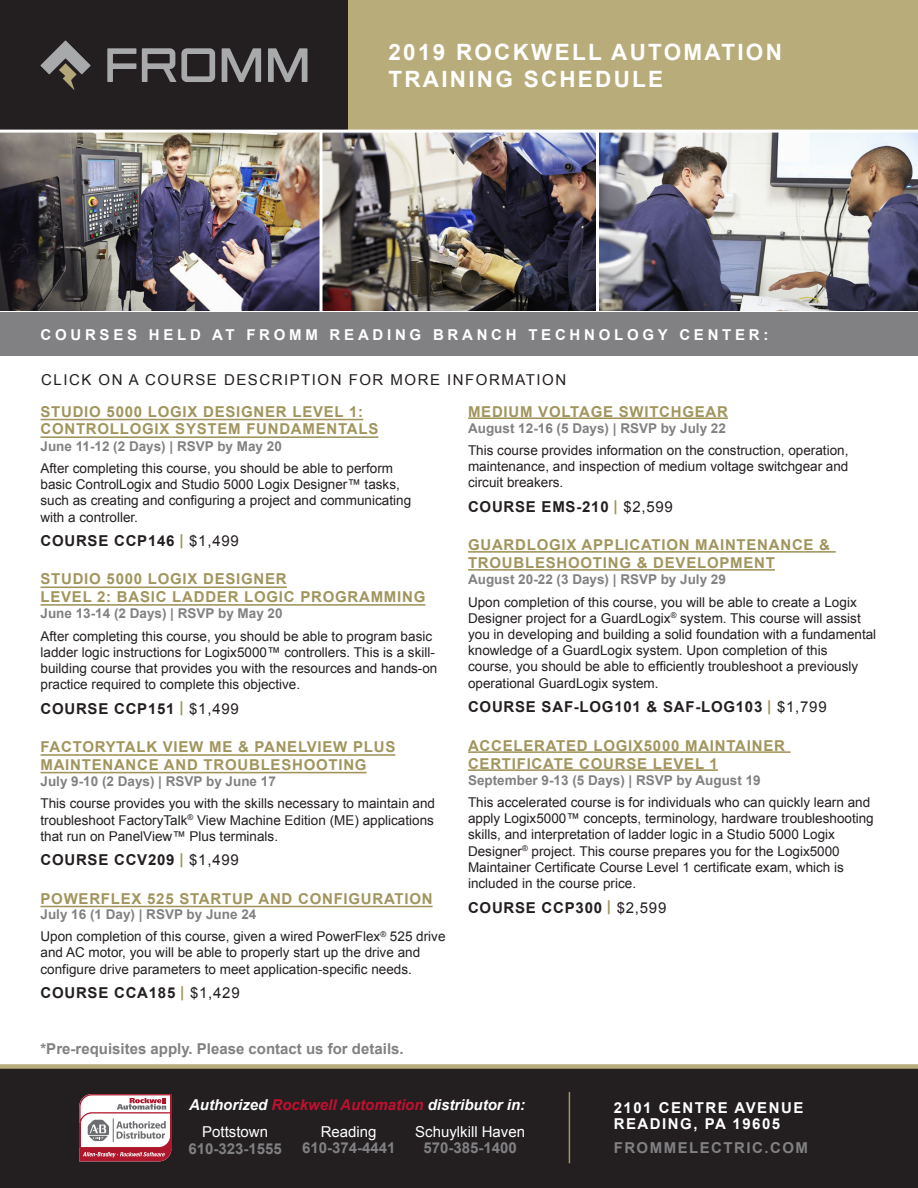
<style>
.page{position:relative;width:918px;height:1188px;background:#fff}
.page>*{position:absolute;margin:0;border:0;box-sizing:border-box;transform-origin:0 0}
.t1{font:700 22.5px/27px "Arial";letter-spacing:.1em;color:#fff}
.t2{font:700 15px/17.7px "Arial";letter-spacing:.05em;color:#a1955d}
.t3{font:700 15px "Arial";letter-spacing:.05em;color:#231f20}
.t4{font:700 15px "Arial";color:#818183}
.t5{font:700 15px "Arial";letter-spacing:.25em;color:#fff}
.t6{font:15px "Arial";letter-spacing:.1em;color:#231f20}
.t7{font:italic 700 15px "Arial";color:#fff}
.t8{font:15px "Arial";color:#fff}
.t9{font:700 15px/15.6px "Arial";letter-spacing:.1em;color:#fff}
.t10{font:700 15px "Arial";letter-spacing:.1em;color:#818183}
.t11{font:13.5px/16.2px "Arial";color:#231f20}
.t12{font:700 13.5px "Arial";color:#818183}
.s1{color:#a1955d}
.s2{font-weight:400}
.s3{font-weight:700;color:#818183}
.s4{color:#c3102f}
</style>
<div class="page">
<img style="left:0;top:133px;width:918px;height:177px">
<hr style="left:320px;top:131px;width:2px;height:182px;background:#fff">
<hr style="left:596px;top:131px;width:3px;height:182px;background:#fff">
<div style="left:0;top:313px;width:918px;height:43px;background:#818183"></div>
<div style="left:0;top:0;width:348px;height:131px;background:#231f20"></div>
<div style="left:348px;top:0;width:570px;height:131px;background:#b8ac7a"></div>
<svg style="left:107px;top:48px;width:29px;height:34px"></svg>
<svg style="left:142px;top:48px;width:73px;height:34px"></svg>
<svg style="left:222px;top:48px;width:39px;height:34px"></svg>
<svg style="left:268px;top:48px;width:40px;height:34px"></svg>
<svg style="left:40px;top:40px;width:51px;height:50px"></svg>
<div style="left:0;top:1066px;width:918px;height:122px;background:#231f20"></div>
<svg style="left:79px;top:1094px;width:92px;height:67px;background:#d4acb2"></svg>
<hr style="left:569px;top:1092px;width:1px;height:71px;background:#a1955d">
<div style="left:0;top:1064px;width:918px;height:5px;background:#b9ac7b"></div>
<hr style="left:0;top:130px;width:918px;height:3px;background:#fff">
<hr style="left:41px;top:906px;width:392px;height:1px;background:#a1955d">
<hr style="left:41px;top:772px;width:326px;height:1px;background:#a1955d">
<hr style="left:41px;top:754px;width:354px;height:2px;background:#a1955d">
<hr style="left:41px;top:604px;width:384px;height:2px;background:#a1955d">
<hr style="left:41px;top:586px;width:246px;height:2px;background:#a1955d">
<hr style="left:41px;top:436px;width:337px;height:2px;background:#a1955d">
<hr style="left:41px;top:419px;width:322px;height:1px;background:#a1955d">
<hr style="left:468px;top:417px;width:260px;height:2px;background:#a1955d">
<hr style="left:468px;top:769px;width:250px;height:2px;background:#a1955d">
<hr style="left:468px;top:751px;width:323px;height:2px;background:#a1955d">
<hr style="left:468px;top:569px;width:307px;height:2px;background:#a1955d">
<hr style="left:468px;top:551px;width:368px;height:2px;background:#a1955d">
<p class="t1" style="left:388px;top:39px;width:395px">2019 ROCKWELL AUTOMATION<br>TRAINING SCHEDULE</p>
<p class="t5" style="left:40px;top:324px;width:730px">COURSES HELD AT FROMM READING BRANCH TECHNOLOGY CENTER:</p>
<p class="t6" style="left:41px;top:370px;width:526px">CLICK ON A COURSE DESCRIPTION FOR MORE INFORMATION</p>
<p class="t2" style="left:40px;top:403px;width:339px">STUDIO 5000 LOGIX DESIGNER LEVEL 1:<br>CONTROLLOGIX SYSTEM FUNDAMENTALS</p>
<p class="t12" style="left:40px;top:437px;width:243px">June 11-12 (2 Days) | RSVP by May 20</p>
<p class="t11" style="left:40px;top:460px;width:372px">After completing this course, you should be able to perform basic ControlLogix and Studio 5000 Logix Designer™ tasks, such as creating and configuring a project and communicating with a controller.</p>
<p class="t3" style="left:40px;top:531px;width:200px">COURSE CCP146 <span class="s1">|</span> <span class="s2">$1,499</span></p>
<p class="t2" style="left:41px;top:571px;width:386px">STUDIO 5000 LOGIX DESIGNER<br>LEVEL 2: BASIC LADDER LOGIC PROGRAMMING</p>
<p class="t12" style="left:40px;top:605px;width:244px">June 13-14 (2 Days) | RSVP by May 20</p>
<p class="t11" style="left:40px;top:628px;width:398px">After completing this course, you should be able to program basic ladder logic instructions for Logix5000™ controllers. This is a skill&shy;building course that provides you with the resources and hands-on practice required to complete this objective.</p>
<p class="t3" style="left:41px;top:699px;width:200px">COURSE CCP151 <span class="s1">|</span> <span class="s2">$1,499</span></p>
<p class="t2" style="left:41px;top:738px;width:356px">FACTORYTALK VIEW ME &amp; PANELVIEW PLUS<br>MAINTENANCE AND TROUBLESHOOTING</p>
<p class="t12" style="left:41px;top:772px;width:237px">July 9-10 (2 Days) | RSVP by June 17</p>
<p class="t11" style="left:40px;top:796px;width:396px;text-align:justify">This course provides you with the skills necessary to maintain and troubleshoot FactoryTalk<sup>®</sup> View Machine Edition (ME) applications that run on PanelView™ Plus terminals.</p>
<p class="t3" style="left:41px;top:850px;width:200px">COURSE CCV209 <span class="s1">|</span> <span class="s2">$1,499</span></p>
<p class="t2" style="left:41px;top:890px;width:394px">POWERFLEX 525 STARTUP AND CONFIGURATION</p>
<p class="t11" style="left:40px;top:903px;width:407px;line-height:22.2px"><span class="s3">July 16 (1 Day) | RSVP by June 24<br></span>Upon completion of this course, given a wired PowerFlex<sup>®</sup> 525 drive</p>
<p class="t11" style="left:41px;top:945px;width:381px">and AC motor, you will be able to properly start up the drive and configure drive parameters to meet application-specific needs.</p>
<p class="t3" style="left:40px;top:983px;width:201px">COURSE CCA185 <span class="s1">|</span> <span class="s2">$1,429</span></p>
<p class="t2" style="left:468px;top:403px;width:261px">MEDIUM VOLTAGE SWITCHGEAR</p>
<p class="t12" style="left:468px;top:419px;width:259px">August 12-16 (5 Days) | RSVP by July 22</p>
<p class="t11" style="left:468px;top:442px;width:382px;text-align:justify">This course provides information on the construction, operation, maintenance, and inspection of medium voltage switchgear and circuit breakers.</p>
<p class="t3" style="left:468px;top:497px;width:206px">COURSE EMS-210 <span class="s1">|</span> <span class="s2">$2,599</span></p>
<p class="t2" style="left:468px;top:536px;width:364px">GUARDLOGIX APPLICATION MAINTENANCE &amp;<br>TROUBLESHOOTING &amp; DEVELOPMENT</p>
<p class="t12" style="left:468px;top:571px;width:259px">August 20-22 (3 Days) | RSVP by July 29</p>
<p class="t11" style="left:468px;top:594px;width:410px">Upon completion of this course, you will be able to create a Logix Designer project for a GuardLogix<sup>®</sup> system. This course will assist you in developing and building a solid foundation with a fundamental knowledge of a GuardLogix system. Upon completion of this<br>course, you should be able to efficiently troubleshoot a previously operational GuardLogix system.</p>
<p class="t3" style="left:468px;top:697px;width:360px">COURSE SAF-LOG101 &amp; SAF-LOG103 <span class="s1">|</span> <span class="s2">$1,799</span></p>
<p class="t2" style="left:468px;top:737px;width:318px">ACCELERATED LOGIX5000 MAINTAINER<br>CERTIFICATE COURSE LEVEL 1</p>
<p class="t12" style="left:468px;top:771px;width:294px">September 9-13 (5 Days) | RSVP by August 19</p>
<p class="t11" style="left:468px;top:794px;width:407px">This accelerated course is for individuals who can quickly learn and apply Logix5000™ concepts, terminology, hardware troubleshooting skills, and interpretation of ladder logic in a Studio 5000 Logix Designer<sup>®</sup> project. This course prepares you for the Logix5000<br>Maintainer Certificate Course Level 1 certificate exam, which is included in the course price.</p>
<p class="t3" style="left:468px;top:897px;width:200px">COURSE CCP300 <span class="s1">|</span> <span class="s2">$2,599</span></p>
<p class="t4" style="left:40px;top:1039px;width:365px">*Pre-requisites apply. Please contact us for details.</p>
<p class="t7" style="left:189px;top:1094px;width:338px">Authorized <span class="s4">Rockwell Automation</span> distributor in:</p>
<p class="t8" style="left:415px;top:1122px;width:111px">Schuylkill Haven</p>
<p class="t4" style="left:423px;top:1138px;width:95px">570-385-1400</p>
<p class="t8" style="left:321px;top:1122px;width:57px">Reading</p>
<p class="t4" style="left:302px;top:1138px;width:95px">610-374-4441</p>
<p class="t8" style="left:202px;top:1122px;width:67px">Pottstown</p>
<p class="t4" style="left:188px;top:1138px;width:95px">610-323-1555</p>
<p class="t9" style="left:614px;top:1100px;width:191px">2101 CENTRE AVENUE<br>READING, PA 19605</p>
<p class="t10" style="left:614px;top:1137px;width:196px">FROMMELECTRIC.COM</p>
</div>
